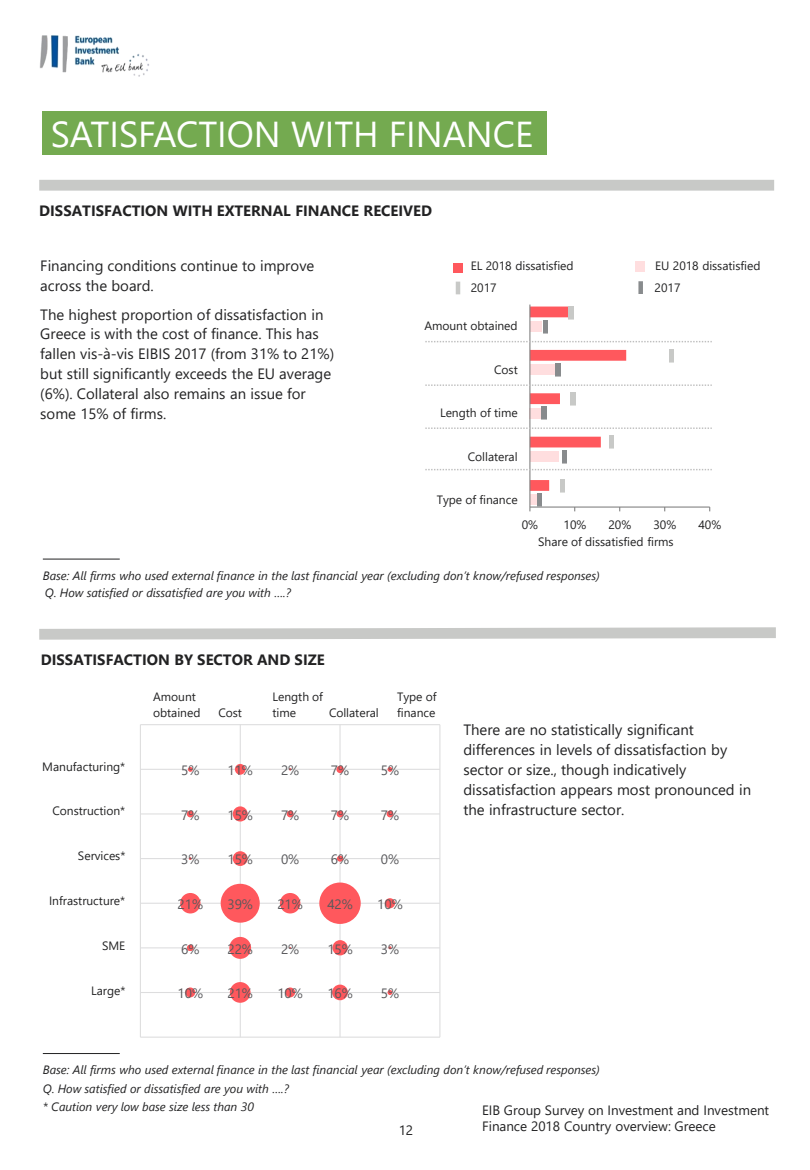
<style>
.page{position:relative;width:810px;height:1170px;background:#fff}
.page>*{position:absolute;margin:0;border:0;box-sizing:border-box;transform-origin:0 0}
.t1{font:36px "Segoe UI";color:#fff}
.t2{font:15px/19.8px "Segoe UI";color:#222223}
.t3{font:700 15px "Segoe UI";color:#222223}
.t4{font:13.5px/15.3px "Segoe UI";color:#222223}
.t5{font:13.5px "Segoe UI";letter-spacing:-.005em;color:#58585b}
.t6{font:italic 12px "Segoe UI";letter-spacing:-.005em;color:#222223}
.t7{font:12px/15.9px "Segoe UI";color:#222223}
</style>
<div class="page">
<img style="left:39px;top:35px;width:110px;height:42px">
<div style="left:39px;top:180px;width:735px;height:11px;background:#c8c9c7"></div>
<svg style="left:39px;top:627px;width:737px;height:13px;background:#d1d2d0"></svg>
<hr style="left:43px;top:559px;width:77px;height:1px;background:#222223">
<hr style="left:43px;top:1053px;width:77px;height:1px;background:#222223">
<div style="left:42px;top:111px;width:505px;height:44px;background:#74aa50"></div>
<div style="left:530px;top:494px;width:9px;height:11px;background:#ffdedf"></div>
<hr style="left:530px;top:507px;width:180px;height:1px;background:#7f7f7f">
<hr style="left:529px;top:305px;width:1px;height:202px;background:#7f7f7f">
<div style="left:453px;top:263px;width:10px;height:10px;background:#ff585d"></div>
<div style="left:635px;top:262px;width:10px;height:10px;background:#ffdedf"></div>
<svg style="left:425px;top:307px;width:287px;height:184px"></svg>
<div style="left:638px;top:281px;width:5px;height:13px;background:#888b8d"></div>
<hr style="left:456px;top:282px;width:4px;height:12px;background:#c8c9c7">
<hr style="left:140px;top:1037px;width:300px;height:1px;background:#ddddde">
<hr style="left:140px;top:992px;width:300px;height:1px;background:#ddddde">
<hr style="left:140px;top:947px;width:300px;height:1px;background:#ddddde">
<hr style="left:140px;top:903px;width:300px;height:1px;background:#ddddde">
<hr style="left:140px;top:858px;width:300px;height:1px;background:#ddddde">
<hr style="left:140px;top:813px;width:300px;height:1px;background:#ddddde">
<hr style="left:140px;top:769px;width:300px;height:1px;background:#ddddde">
<hr style="left:140px;top:724px;width:300px;height:1px;background:#ddddde">
<hr style="left:140px;top:725px;width:1px;height:312px;background:#ddddde">
<hr style="left:240px;top:725px;width:1px;height:312px;background:#ddddde">
<hr style="left:339px;top:725px;width:2px;height:312px;background:#ddddde">
<hr style="left:439px;top:725px;width:1px;height:312px;background:#ddddde">
<div style="left:185px;top:987px;width:10px;height:10px;background:#ff585d;border-radius:50%"></div>
<div style="left:229px;top:937px;width:22px;height:22px;background:#ff585d;border-radius:50%"></div>
<div style="left:280px;top:893px;width:20px;height:21px;background:#ff585d;border-radius:50%"></div>
<svg style="left:337px;top:856px;width:6px;height:6px"></svg>
<svg style="left:387px;top:811px;width:6px;height:6px"></svg>
<svg style="left:187px;top:945px;width:6px;height:6px"></svg>
<div style="left:180px;top:893px;width:21px;height:21px;background:#ff585d;border-radius:50%"></div>
<div style="left:187px;top:811px;width:7px;height:6px;background:#ff585d;border-radius:50%"></div>
<div style="left:221px;top:884px;width:39px;height:39px;background:#ff585d;border-radius:50%"></div>
<div style="left:233px;top:851px;width:15px;height:15px;background:#ff585d;border-radius:50%"></div>
<div style="left:233px;top:806px;width:15px;height:16px;background:#ff585d;border-radius:50%"></div>
<div style="left:287px;top:811px;width:7px;height:6px;background:#ff585d;border-radius:50%"></div>
<svg style="left:337px;top:811px;width:6px;height:6px"></svg>
<div style="left:230px;top:982px;width:21px;height:21px;background:#ff585d;border-radius:50%"></div>
<div style="left:285px;top:987px;width:10px;height:10px;background:#ff585d;border-radius:50%"></div>
<div style="left:332px;top:985px;width:16px;height:15px;background:#ff585d;border-radius:50%"></div>
<svg style="left:388px;top:990px;width:4px;height:5px"></svg>
<div style="left:332px;top:940px;width:16px;height:15px;background:#ff585d;border-radius:50%"></div>
<div style="left:319px;top:883px;width:42px;height:41px;background:#ff585d;border-radius:50%"></div>
<div style="left:385px;top:898px;width:10px;height:10px;background:#ff585d;border-radius:50%"></div>
<svg style="left:188px;top:767px;width:5px;height:5px"></svg>
<div style="left:235px;top:764px;width:11px;height:11px;background:#ff585d;border-radius:50%"></div>
<div style="left:336px;top:766px;width:8px;height:7px;background:#ff585d;border-radius:50%"></div>
<svg style="left:388px;top:767px;width:4px;height:5px"></svg>
<img style="left:537px;top:493px;width:5px;height:15px">
<img style="left:561px;top:479px;width:4px;height:14px">
<img style="left:610px;top:436px;width:4px;height:15px">
<img style="left:571px;top:393px;width:4px;height:15px">
<img style="left:669px;top:349px;width:5px;height:15px">
<img style="left:569px;top:306px;width:4px;height:15px">
<img style="left:562px;top:450px;width:5px;height:15px">
<img style="left:542px;top:407px;width:4px;height:15px">
<img style="left:556px;top:364px;width:4px;height:15px">
<img style="left:543px;top:320px;width:4px;height:15px">
<p class="t1" style="left:51px;top:108px;width:484px">SATISFACTION WITH FINANCE</p>
<p class="t3" style="left:39px;top:200px;width:394px">DISSATISFACTION WITH EXTERNAL FINANCE RECEIVED</p>
<p class="t2" style="left:40px;top:255px;width:276px">Financing conditions continue to improve across the board.</p>
<p class="t2" style="left:40px;top:303px;width:295px">The highest proportion of dissatisfaction in Greece is with the cost of finance. This has fallen vis-à-vis EIBIS 2017 (from 31% to 21%) but still significantly exceeds the EU average (6%). Collateral also remains an issue for some 15% of firms.</p>
<p class="t7" style="left:471px;top:257px;width:104px">EL 2018 dissatisfied</p>
<p class="t7" style="left:655px;top:257px;width:107px">EU 2018 dissatisfied</p>
<p class="t7" style="left:471px;top:279px;width:27px">2017</p>
<p class="t7" style="left:655px;top:279px;width:27px">2017</p>
<p class="t7" style="left:424px;top:317px;width:95px">Amount obtained</p>
<p class="t7" style="left:494px;top:361px;width:25px">Cost</p>
<p class="t7" style="left:440px;top:404px;width:79px">Length of time</p>
<p class="t7" style="left:468px;top:447px;width:51px">Collateral</p>
<p class="t7" style="left:437px;top:491px;width:82px">Type of finance</p>
<p class="t7" style="left:522px;top:516px;width:18px">0%</p>
<p class="t7" style="left:564px;top:516px;width:24px">10%</p>
<p class="t7" style="left:609px;top:516px;width:24px">20%</p>
<p class="t7" style="left:653px;top:516px;width:24px">30%</p>
<p class="t7" style="left:698px;top:516px;width:24px">40%</p>
<p class="t7" style="left:538px;top:533px;width:137px">Share of dissatisfied firms</p>
<p class="t6" style="left:43px;top:567px;width:559px">Base: All firms who used external finance in the last financial year (excluding don’t know/refused responses)</p>
<p class="t6" style="left:45px;top:584px;width:248px">Q. How satisfied or dissatisfied are you with ….?</p>
<p class="t3" style="left:41px;top:649px;width:285px">DISSATISFACTION BY SECTOR AND SIZE</p>
<p class="t7" style="left:153px;top:688px;width:49px">Amount obtained</p>
<p class="t7" style="left:272px;top:688px;width:52px">Length of</p>
<p class="t7" style="left:218px;top:704px;width:25px">Cost</p>
<p class="t7" style="left:272px;top:704px;width:25px">time</p>
<p class="t7" style="left:329px;top:704px;width:51px">Collateral</p>
<p class="t7" style="left:397px;top:688px;width:41px">Type of finance</p>
<p class="t7" style="left:42px;top:758px;width:84px">Manufacturing*</p>
<p class="t7" style="left:52px;top:802px;width:74px">Construction*</p>
<p class="t7" style="left:78px;top:847px;width:49px">Services*</p>
<p class="t7" style="left:49px;top:892px;width:78px">Infrastructure*</p>
<p class="t7" style="left:102px;top:937px;width:25px">SME</p>
<p class="t7" style="left:91px;top:982px;width:36px">Large*</p>
<p class="t5" style="left:181px;top:761px;width:20px">5%</p>
<p class="t5" style="left:228px;top:761px;width:27px">11%</p>
<p class="t5" style="left:281px;top:761px;width:20px">2%</p>
<p class="t5" style="left:331px;top:761px;width:20px">7%</p>
<p class="t5" style="left:381px;top:761px;width:20px">5%</p>
<p class="t5" style="left:181px;top:805px;width:20px">7%</p>
<p class="t5" style="left:228px;top:805px;width:27px">15%</p>
<p class="t5" style="left:281px;top:805px;width:20px">7%</p>
<p class="t5" style="left:331px;top:805px;width:20px">7%</p>
<p class="t5" style="left:381px;top:805px;width:20px">7%</p>
<p class="t5" style="left:181px;top:850px;width:20px">3%</p>
<p class="t5" style="left:228px;top:850px;width:27px">15%</p>
<p class="t5" style="left:281px;top:850px;width:20px">0%</p>
<p class="t5" style="left:331px;top:850px;width:20px">6%</p>
<p class="t5" style="left:381px;top:850px;width:20px">0%</p>
<p class="t5" style="left:178px;top:894px;width:27px">21%</p>
<p class="t5" style="left:228px;top:894px;width:27px">39%</p>
<p class="t5" style="left:277px;top:894px;width:27px">21%</p>
<p class="t5" style="left:327px;top:894px;width:27px">42%</p>
<p class="t5" style="left:377px;top:894px;width:27px">10%</p>
<p class="t5" style="left:181px;top:939px;width:20px">6%</p>
<p class="t5" style="left:228px;top:939px;width:27px">22%</p>
<p class="t5" style="left:281px;top:939px;width:20px">2%</p>
<p class="t5" style="left:327px;top:939px;width:27px">15%</p>
<p class="t5" style="left:381px;top:939px;width:20px">3%</p>
<p class="t5" style="left:178px;top:984px;width:27px">10%</p>
<p class="t5" style="left:228px;top:984px;width:27px">21%</p>
<p class="t5" style="left:277px;top:984px;width:27px">10%</p>
<p class="t5" style="left:327px;top:984px;width:27px">16%</p>
<p class="t5" style="left:381px;top:984px;width:20px">5%</p>
<p class="t2" style="left:463px;top:719px;width:289px">There are no statistically significant differences in levels of dissatisfaction by sector or size., though indicatively dissatisfaction appears most pronounced in the infrastructure sector.</p>
<p class="t6" style="left:43px;top:1061px;width:559px">Base: All firms who used external finance in the last financial year (excluding don’t know/refused responses)</p>
<p class="t6" style="left:43px;top:1080px;width:248px">Q. How satisfied or dissatisfied are you with ….?</p>
<p class="t6" style="left:43px;top:1098px;width:213px">* Caution very low base size less than 30</p>
<p class="t4" style="left:399px;top:1122px;width:16px">12</p>
<p class="t4" style="left:482px;top:1102px;width:289px">EIB Group Survey on Investment and Investment<br>Finance 2018 Country overview: Greece</p>
</div>
